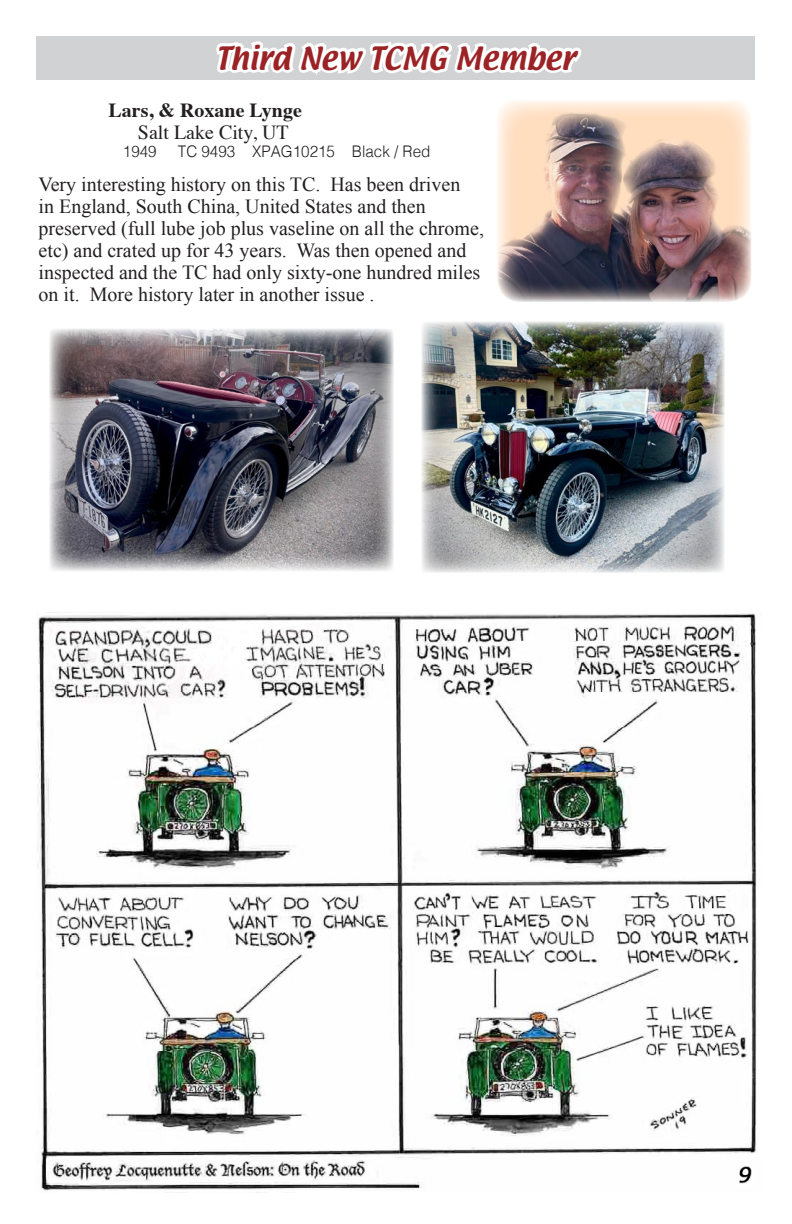
<style>
.page{position:relative;width:792px;height:1224px;background:#fff}
.page>*{position:absolute;margin:0;border:0;box-sizing:border-box;transform-origin:0 0}
.t1{font:28px "Textile";color:#9b2225}
.t2{font:20px/22px "Times New Roman";color:#231f20}
.t3{font:700 20px "Times";color:#231f20}
.t4{font:20px "Times";color:#231f20}
.t5{font:300 16px "Helvetica";color:#231f20;scale:.95 1}
</style>
<div class="page">
<img style="left:38px;top:613px;width:719px;height:578px">
<svg style="left:497px;top:99px;width:255px;height:201px"></svg>
<div style="left:720px;top:1149px;width:49px;height:52px;background:#fff"></div>
<img style="left:739px;top:1166px;width:13px;height:18px">
<div style="left:733px;top:1162px;width:23px;height:26px;border:1px solid #fff;border-radius:8px"></div>
<img style="left:50px;top:329px;width:343px;height:242px">
<img style="left:421px;top:321px;width:303px;height:252px">
<img style="left:497px;top:112px;width:254px;height:190px">
<div style="left:36px;top:36px;width:719px;height:43px;background:#d1d2d4"></div>
<svg style="left:213px;top:41px;width:371px;height:82px"></svg>
<h1 class="t1" style="left:216px;top:38px;width:361px">Third New TCMG Member</h1>
<p class="t3" style="left:109px;top:91px;width:195px">Lars, &amp; Roxane Lynge</p>
<p class="t4" style="left:138px;top:114px;width:152px">Salt Lake City, UT</p>
<p class="t5" style="left:123px;top:138px;width:37px">1949</p>
<p class="t5" style="left:178px;top:138px;width:267px">TC 9493 XPAG10215 Black / Red</p>
<p class="t2" style="left:39px;top:173px;width:447px">Very interesting history on this TC. Has been driven<br>in England, South China, United States and then preserved (full lube job plus vaseline on all the chrome, etc) and crated up for 43 years. Was then opened and inspected and the TC had only sixty-one hundred miles on it. More history later in another issue .</p>
</div>
